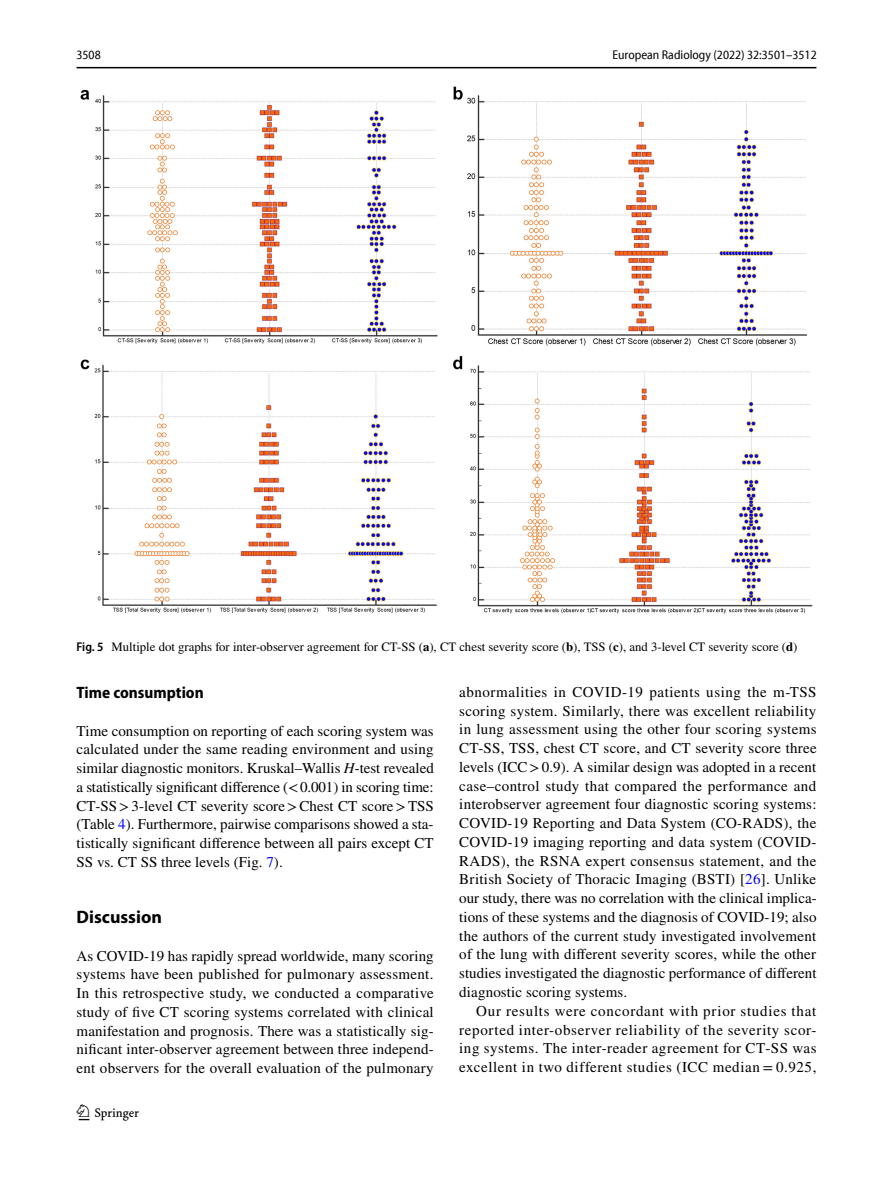
<style>
.page{position:relative;width:893px;height:1187px;background:#fff}
.page>*{position:absolute;margin:0;border:0;box-sizing:border-box;transform-origin:0 0}
.t1{font:22.5px "Springnew Regular 2";color:#000}
.t2{font:700 18px "Myriad Pro";color:#000}
.t3{font:700 semi-condensed 16.5px "Myriad Pro";color:#000}
.t4{font:15px/18.8px "STIX";letter-spacing:.01em;color:#000;text-align:justify}
.t5{font:12.75px "STIX";color:#000}
.t6{font:semi-condensed 12.75px "Myriad Pro Unic";color:#000}
.s1{font-family:"Myriad Pro";font-weight:600;font-stretch:semi-condensed}
.s2{font-weight:700}
.s3{font-style:italic}
.s4{color:#00f}
</style>
<div class="page">
<hr style="left:77px;top:67px;width:739px;height:1px;background:#000">
<img style="left:81px;top:87px;width:731px;height:527px">
<p class="t6" style="left:76px;top:50px;width:26px">3508</p>
<p class="t6" style="left:612px;top:50px;width:206px">European Radiology (2022) 32:3501–3512</p>
<p class="t5" style="left:77px;top:637px;width:722px"><span class="s1">Fig. 5</span> Multiple dot graphs for inter-observer agreement for CT-SS (<span class="s2">a</span>), CT chest severity score (<span class="s2">b</span>), TSS (<span class="s2">c</span>), and 3-level CT severity score (<span class="s2">d</span>)</p>
<p class="t3" style="left:77px;top:683px;width:129px">Time consumption</p>
<p class="t4" style="left:77px;top:722px;width:359px">Time consumption on reporting of each scoring system was calculated under the same reading environment and using similar diagnostic monitors. Kruskal–Wallis <span class="s3">H</span>-test revealed a statistically significant difference (&lt;0.001) in scoring time:<br>CT-SS&gt;3-level CT severity score&gt;Chest CT score&gt;TSS (Table <span class="s4">4</span>). Furthermore, pairwise comparisons showed a sta&shy;tistically significant difference between all pairs except CT SS vs. CT SS three levels (Fig. <span class="s4">7</span>).</p>
<p class="t2" style="left:77px;top:905px;width:87px">Discussion</p>
<p class="t4" style="left:77px;top:947px;width:359px">As COVID-19 has rapidly spread worldwide, many scoring systems have been published for pulmonary assessment.<br>In this retrospective study, we conducted a comparative study of five CT scoring systems correlated with clinical manifestation and prognosis. There was a statistically sig&shy;nificant inter-observer agreement between three independ&shy;ent observers for the overall evaluation of the pulmonary</p>
<h1 class="t1" style="left:79px;top:1104px;width:62px">1 3</h1>
<p class="t4" style="left:459px;top:683px;width:359px">abnormalities in COVID-19 patients using the m-TSS scoring system. Similarly, there was excellent reliability in lung assessment using the other four scoring systems CT-SS, TSS, chest CT score, and CT severity score three levels (ICC&gt;0.9). A similar design was adopted in a recent case–control study that compared the performance and interobserver agreement four diagnostic scoring systems:<br>COVID-19 Reporting and Data System (CO-RADS), the COVID-19 imaging reporting and data system (COVID-RADS), the RSNA expert consensus statement, and the British Society of Thoracic Imaging (BSTI) [<span class="s4">26</span>]. Unlike our study, there was no correlation with the clinical implica&shy;tions of these systems and the diagnosis of COVID-19; also the authors of the current study investigated involvement of the lung with different severity scores, while the other studies investigated the diagnostic performance of different diagnostic scoring systems.</p>
<p class="t4" style="left:459px;top:1002px;width:359px;text-indent:17px">Our results were concordant with prior studies that reported inter-observer reliability of the severity scor&shy;ing systems. The inter-reader agreement for CT-SS was excellent in two different studies (ICC median = 0.925,</p>
</div>
